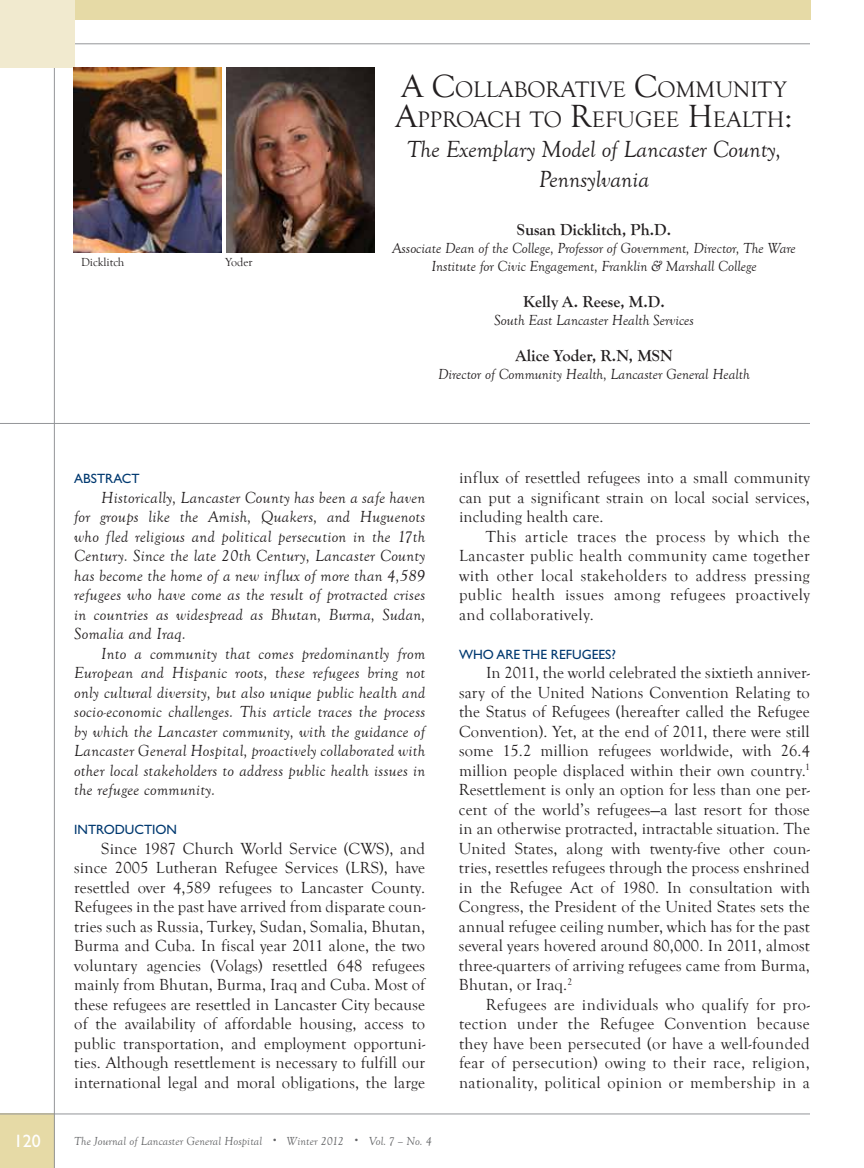
<style>
.page{position:relative;width:864px;height:1168px;background:#fff}
.page>*{position:absolute;margin:0;border:0;box-sizing:border-box;transform-origin:0 0}
.t1{font:italic 24px/30px "Goudy Old Style T";color:#231f20;text-align:center}
.t2{font:23.1px/30px "Goudy Old Style T";color:#231f20;text-align:right}
.t3{font:18px "Gill Sans Std";color:#fff}
.t4{font:16.5px/19.5px "Goudy Old Style T";letter-spacing:.01em;color:#231f20;text-align:justify}
.t5{font:italic 16.5px/19.5px "Goudy Old Style T";letter-spacing:.02em;color:#231f20;text-align:justify}
.t6{font:700 16.5px "Goudy Old Style T";color:#231f20}
.t7{font:italic 15px/18px "Goudy Old Style T";color:#231f20;text-align:center}
.t8{font:13.5px "Gill Sans Std";color:#003970}
.t9{font:italic 12px "Goudy Old Style T";letter-spacing:.01em;color:#636466}
.t10{font:12px "Goudy Old Style T";color:#231f20}
.s1{font-size:33px}
.s2{font-size:9px}
</style>
<div class="page">
<div style="left:0;top:1113px;width:54px;height:55px;background:#e6daa6"></div>
<hr style="left:54px;top:20px;width:1px;height:1148px;background:#939598">
<div style="left:0;top:0;width:810px;height:20px;background:#e6daa6"></div>
<hr style="left:0;top:1113px;width:810px;height:1px;background:#939598">
<hr style="left:0;top:43px;width:810px;height:1px;background:#939598">
<div style="left:0;top:0;width:74px;height:67px;background:#f1eacf"></div>
<hr style="left:0;top:423px;width:810px;height:1px;background:#939598">
<img style="left:73px;top:67px;width:149px;height:185px">
<img style="left:226px;top:68px;width:149px;height:185px">
<p class="t10" style="left:81px;top:255px;width:45px">Dicklitch</p>
<p class="t10" style="left:225px;top:255px;width:29px">Yoder</p>
<h2 class="t2" style="left:401px;top:75px;width:276px"><span class="s1">A C</span>OLLABO RATIVE <span class="s1">C</span>OMM</h2>
<h2 class="t2" style="left:396px;top:75px;width:398px">UNITY<br><span class="s1">A</span>PPROACH TO <span class="s1">R</span>EFUGEE <span class="s1">H</span>EALTH<span class="s1">:</span></h2>
<h1 class="t1" style="left:407px;top:134px;width:376px">The Exemplary Model of Lancaster County,<br>Pennsylvania</h1>
<p class="t6" style="left:517px;top:220px;width:156px">Susan Dicklitch, Ph.D.</p>
<p class="t7" style="left:392px;top:239px;width:405px">Associate Dean of the College, Professor of Government, Director, The Ware<br>Institute for Civic Engagement, Franklin &amp; Marshall College</p>
<p class="t6" style="left:523px;top:292px;width:143px">Kelly A. Reese, M.D.</p>
<p class="t7" style="left:494px;top:311px;width:201px">South East Lancaster Health Services</p>
<p class="t6" style="left:515px;top:346px;width:159px">Alice Yoder, R.N, MSN</p>
<p class="t7" style="left:438px;top:365px;width:313px">Director of Community Health, Lancaster General Health</p>
<p class="t8" style="left:74px;top:471px;width:67px">ABSTRACT</p>
<p class="t5" style="left:74px;top:488px;width:353px;text-indent:27px">Historically, Lancaster County has been a safe haven for groups like the Amish, Quakers, and Huguenots who fled religious and political persecution in the 17th Century. Since the late 20th Century, Lancaster County has become the home of a new influx of more than 4,589 refugees who have come as the result of protracted crises in countries as widespread as Bhutan, Burma, Sudan, Somalia and Iraq.</p>
<p class="t5" style="left:74px;top:644px;width:353px;text-indent:27px">Into a community that comes predominantly from European and Hispanic roots, these refugees bring not only cultural diversity, but also unique public health and socio-economic challenges. This article traces the process by which the Lancaster community, with the guidance of Lancaster General Hospital, proactively collaborated with other local stakeholders to address public health issues in the refugee community.</p>
<p class="t8" style="left:74px;top:822px;width:104px">INTRODUCTION</p>
<p class="t4" style="left:74px;top:839px;width:353px;text-indent:27px">Since 1987 Church World Service (CWS), and since 2005 Lutheran Refugee Services (LRS), have resettled over 4,589 refugees to Lancaster County.<br>Refugees in the past have arrived from disparate coun&shy;tries such as Russia, Turkey, Sudan, Somalia, Bhutan, Burma and Cuba. In fiscal year 2011 alone, the two voluntary agencies (Volags) resettled 648 refugees mainly from Bhutan, Burma, Iraq and Cuba. Most of these refugees are resettled in Lancaster City because of the availability of affordable housing, access to public transportation, and employment opportuni&shy;ties. Although resettlement is necessary to fulfill our international legal and moral obligations, the large</p>
<p class="t3" style="left:14px;top:1130px;width:29px">120</p>
<p class="t9" style="left:74px;top:1134px;width:359px">The Journal of Lancaster General Hospital <span class="s2">•</span> Winter 2012 <span class="s2">•</span> Vol. 7 – No. 4</p>
<p class="t4" style="left:459px;top:468px;width:352px">influx of resettled refugees into a small community can put a significant strain on local social services, including health care.</p>
<p class="t4" style="left:459px;top:527px;width:352px;text-indent:27px">This article traces the process by which the Lancaster public health community came together with other local stakeholders to address pressing public health issues among refugees proactively and collaboratively.</p>
<p class="t8" style="left:459px;top:646px;width:158px">WHO ARE THE REFUGEES?</p>
<p class="t4" style="left:459px;top:663px;width:353px;text-indent:27px">In 2011, the world celebrated the sixtieth anniver&shy;sary of the United Nations Convention Relating to the Status of Refugees (hereafter called the Refugee Convention). Yet, at the end of 2011, there were still some 15.2 million refugees worldwide, with 26.4 million people displaced within their own country.<sup>1<br></sup>Resettlement is only an option for less than one per&shy;cent of the world’s refugees—a last resort for those in an otherwise protracted, intractable situation. The United States, along with twenty-five other coun&shy;tries, resettles refugees through the process enshrined in the Refugee Act of 1980. In consultation with Congress, the President of the United States sets the annual refugee ceiling number, which has for the past several years hovered around 80,000. In 2011, almost three-quarters of arriving refugees came from Burma, Bhutan, or Iraq.<sup>2</sup></p>
<p class="t4" style="left:459px;top:995px;width:353px;text-indent:27px">Refugees are individuals who qualify for pro&shy;tection under the Refugee Convention because they have been persecuted (or have a well-founded fear of persecution) owing to their race, religion, nationality, political opinion or membership in a</p>
</div>
